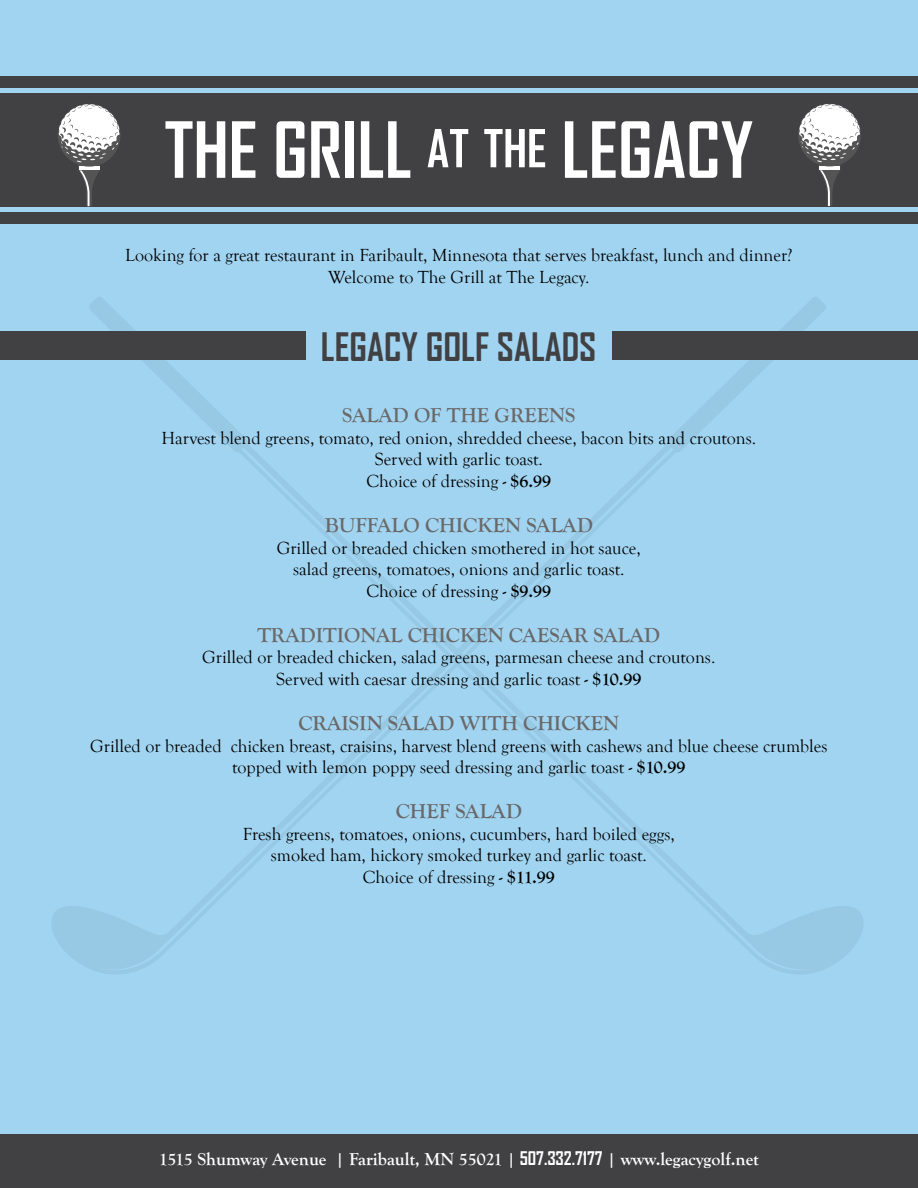
<style>
.page{position:relative;width:918px;height:1188px;background:#a1d4f1}
.page>*{position:absolute;margin:0;border:0;box-sizing:border-box;transform-origin:0 0}
.t1{font:700 73.95px "Agency FB";color:#fff}
.t2{font:700 37.5px "Agency FB";color:#414042}
.t3{font:700 21px "Goudy Old Style T";color:#6a6969}
.t4{font:18px/21.6px "Goudy Old Style T";color:#000;text-align:center}
.t5{font:700 18px "Goudy Old Style T";color:#fff}
.s1{font-size:50.1px}
.s2{font-weight:700}
.s3{font-family:"Agency FB"}
</style>
<div class="page">
<svg style="left:88px;top:297px;width:777px;height:677px"></svg>
<svg style="left:241px;top:448px;width:573px;height:526px"></svg>
<div style="left:0;top:332px;width:305px;height:28px;background:#414042"></div>
<div style="left:613px;top:332px;width:305px;height:28px;background:#414042"></div>
<div style="left:0;top:93px;width:918px;height:113px;background:#414042"></div>
<div style="left:0;top:76px;width:918px;height:11px;background:#414042"></div>
<div style="left:0;top:212px;width:918px;height:11px;background:#414042"></div>
<svg style="left:58px;top:104px;width:63px;height:102px"></svg>
<svg style="left:799px;top:104px;width:62px;height:102px"></svg>
<div style="left:0;top:1134px;width:918px;height:54px;background:#414042"></div>
<h1 class="t1" style="left:165px;top:104px;width:590px">THE GRILL <span class="s1">at the</span> LEGACY</h1>
<p class="t4" style="left:125px;top:245px;width:669px">Looking for a great restaurant in Faribault, Minnesota that serves breakfast, lunch and dinner?<br>Welcome to The Grill at The Legacy.</p>
<h2 class="t2" style="left:321px;top:324px;width:277px">LEGACY GOLF SALADS</h2>
<p class="t3" style="left:342px;top:403px;width:235px">SALAD OF THE GREENS</p>
<p class="t4" style="left:161px;top:427px;width:596px">Harvest blend greens, tomato, red onion, shredded cheese, bacon bits and croutons.<br>Served with garlic toast.<br>Choice of dressing <span class="s2">- $6.99</span></p>
<p class="t3" style="left:325px;top:513px;width:270px">BUFFALO CHICKEN SALAD</p>
<p class="t4" style="left:277px;top:537px;width:366px">Grilled or breaded chicken smothered in hot sauce, salad greens, tomatoes, onions and garlic toast.<br>Choice of dressing <span class="s2">- $9.99</span></p>
<p class="t3" style="left:257px;top:623px;width:404px">TRADITIONAL CHICKEN CAESAR SALAD</p>
<p class="t4" style="left:202px;top:647px;width:515px">Grilled or breaded chicken, salad greens, parmesan cheese and croutons.<br>Served with caesar dressing and garlic toast <span class="s2">- $10.99</span></p>
<p class="t3" style="left:299px;top:711px;width:322px">CRAISIN SALAD WITH CHICKEN</p>
<p class="t4" style="left:90px;top:735px;width:739px">Grilled or breaded chicken breast, craisins, harvest blend greens with cashews and blue cheese crumbles topped with lemon poppy seed dressing and garlic toast <span class="s2">- $10.99</span></p>
<p class="t3" style="left:396px;top:799px;width:128px">CHEF SALAD</p>
<p class="t4" style="left:243px;top:823px;width:433px">Fresh greens, tomatoes, onions, cucumbers, hard boiled eggs, smoked ham, hickory smoked turkey and garlic toast.<br>Choice of dressing <span class="s2">- $11.99</span></p>
<p class="t5" style="left:159px;top:1149px;width:602px">1515 Shumway Avenue | Faribault, MN 55021 | <span class="s3">507.332.7177</span> | www.legacygolf.net</p>
</div>
